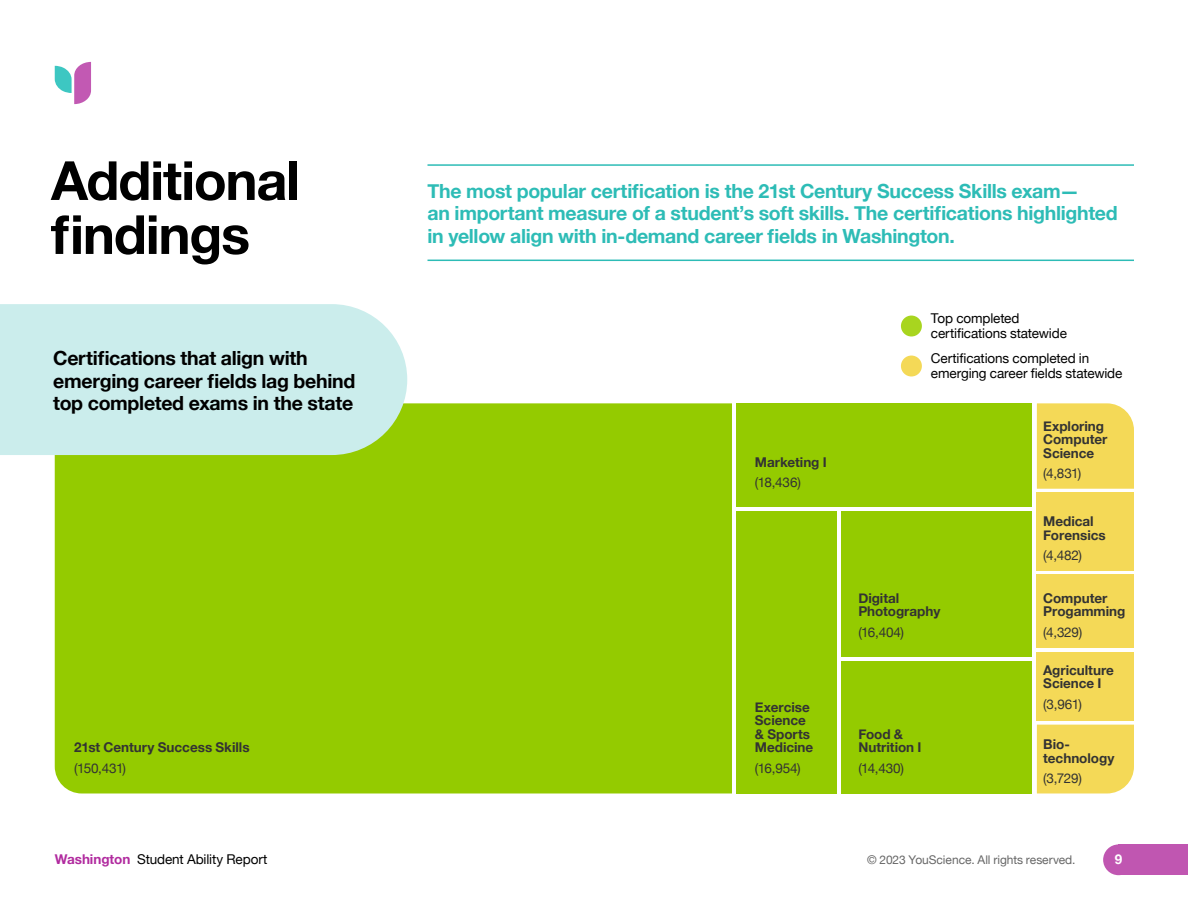
<style>
.page{position:relative;width:1188px;height:918px;background:#fff}
.page>*{position:absolute;margin:0;border:0;box-sizing:border-box;transform-origin:0 0}
.t1{font:700 54px/54px "Helvetica Neue";letter-spacing:-.02em;color:#000}
.t2{font:700 19.5px/22.5px "Helvetica Neue";letter-spacing:-.015em;color:#2dbcb6}
.t3{font:700 19.5px/22.5px "Helvetica Neue";letter-spacing:-.015em;color:#000}
.t4{font:700 13.5px/13.5px "Helvetica Neue";color:#333}
.t5{font:13.5px/15px "Helvetica Neue";letter-spacing:-.01em;color:#000}
.t6{font:13.5px "Helvetica Neue";letter-spacing:-.015em;color:#333}
.t7{font:700 13.5px "Helvetica Neue";color:#fff}
.t8{font:12px "Helvetica Neue";letter-spacing:-.005em;color:#666}
.s1{font-weight:700;color:#b12b9f}
</style>
<div class="page">
<div style="left:1119px;top:844px;width:69px;height:31px;background:#c056b1"></div>
<svg style="left:55px;top:62px;width:36px;height:42px"></svg>
<div style="left:1103px;top:844px;width:31px;height:31px;background:#c056b1;border-radius:50%"></div>
<hr style="left:428px;top:260px;width:706px;height:1px;background:#2dbcb6">
<hr style="left:428px;top:164px;width:706px;height:2px;background:#2dbcb6">
<div style="left:55px;top:403px;width:677px;height:390px;background:#94cb00"></div>
<div style="left:737px;top:403px;width:295px;height:104px;background:#94cb00"></div>
<div style="left:1037px;top:403px;width:97px;height:86px;background:#f4d957"></div>
<div style="left:1037px;top:493px;width:97px;height:78px;background:#f4d957"></div>
<div style="left:1037px;top:574px;width:97px;height:74px;background:#f4d957"></div>
<div style="left:1037px;top:652px;width:97px;height:69px;background:#f4d957"></div>
<div style="left:1037px;top:725px;width:97px;height:68px;background:#f4d957"></div>
<div style="left:737px;top:511px;width:100px;height:282px;background:#94cb00"></div>
<div style="left:842px;top:511px;width:190px;height:146px;background:#94cb00"></div>
<div style="left:842px;top:661px;width:190px;height:132px;background:#94cb00"></div>
<div style="left:901px;top:316px;width:21px;height:21px;background:#a8d51f;border-radius:50%"></div>
<div style="left:901px;top:356px;width:21px;height:20px;background:#f4d957;border-radius:50%"></div>
<div style="left:0;top:304px;width:407px;height:151px;background:#cbedec"></div>
<h1 class="t1" style="left:51px;top:155px;width:251px">Additional findings</h1>
<h2 class="t3" style="left:53px;top:347px;width:304px">Certifications that align with emerging career fields lag behind top completed exams in the state</h2>
<p class="t4" style="left:74px;top:741px;width:177px">21st Century Success Skills</p>
<p class="t6" style="left:74px;top:758px;width:53px">(150,431)</p>
<h2 class="t2" style="left:428px;top:180px;width:692px">The most popular certification is the 21st Century Success Skills exam—<br>an important measure of a student’s soft skills. The certifications highlighted in yellow align with in-demand career fields in Washington.</h2>
<p class="t4" style="left:755px;top:456px;width:73px">Marketing I</p>
<p class="t6" style="left:755px;top:473px;width:47px">(18,436)</p>
<p class="t4" style="left:755px;top:701px;width:60px">Exercise<br>Science &amp; Sports<br>Medicine</p>
<p class="t6" style="left:755px;top:758px;width:47px">(16,954)</p>
<p class="t5" style="left:931px;top:312px;width:137px">Top completed certifications statewide</p>
<p class="t5" style="left:931px;top:352px;width:193px">Certifications completed in emerging career fields statewide</p>
<p class="t4" style="left:858px;top:592px;width:84px">Digital<br>Photography</p>
<p class="t6" style="left:858px;top:622px;width:47px">(16,404)</p>
<p class="t4" style="left:858px;top:728px;width:65px">Food &amp;<br>Nutrition I</p>
<p class="t6" style="left:858px;top:758px;width:47px">(14,430)</p>
<p class="t4" style="left:1043px;top:420px;width:66px">Exploring<br>Computer<br>Science</p>
<p class="t6" style="left:1043px;top:463px;width:40px">(4,831)</p>
<p class="t4" style="left:1043px;top:515px;width:64px">Medical<br>Forensics</p>
<p class="t6" style="left:1043px;top:546px;width:40px">(4,482)</p>
<p class="t4" style="left:1043px;top:592px;width:84px">Computer<br>Progamming</p>
<p class="t6" style="left:1043px;top:622px;width:41px">(4,329)</p>
<p class="t4" style="left:1043px;top:664px;width:72px">Agriculture<br>Science I</p>
<p class="t6" style="left:1043px;top:694px;width:40px">(3,961)</p>
<p class="t4" style="left:1043px;top:738px;width:73px">Bio&shy;technology</p>
<p class="t6" style="left:1043px;top:769px;width:40px">(3,729)</p>
<p class="t5" style="left:55px;top:853px;width:214px"><span class="s1">Washington</span> Student Ability Report</p>
<p class="t8" style="left:867px;top:851px;width:210px">© 2023 YouScience. All rights reserved.</p>
<p class="t7" style="left:1115px;top:849px;width:9px">9</p>
</div>
